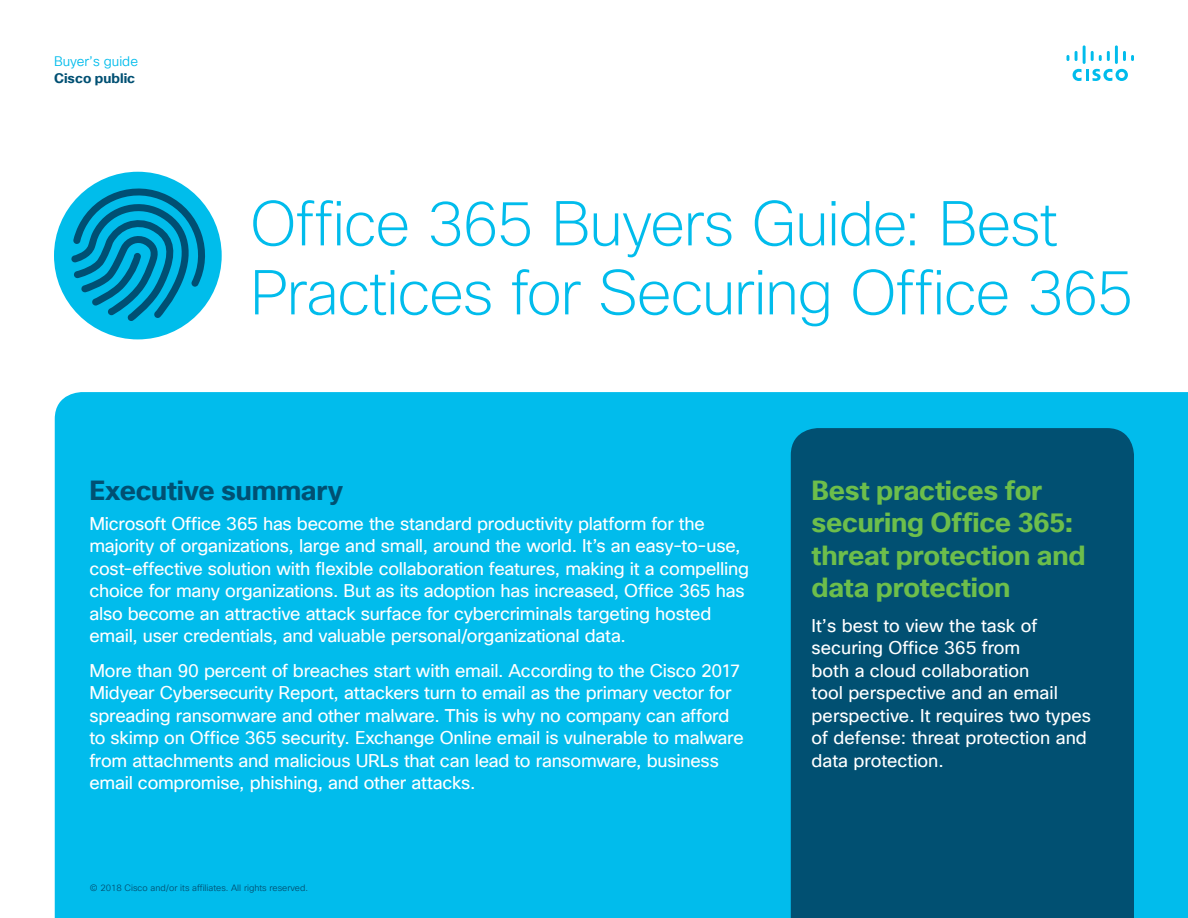
<style>
.page{position:relative;width:1188px;height:918px;background:#fff}
.page>*{position:absolute;margin:0;border:0;box-sizing:border-box;transform-origin:0 0}
.Title_Headline{font:200 61.5px/69px "Cisco Sans TT";letter-spacing:-.025em;color:#01bcec}
.Subhead2_Green{font:700 27px/32.4px "Cisco Sans TT";letter-spacing:-.01em;color:#6dbe4b}
.Subhead2_Indigo{font:700 27px "Cisco Sans TT";letter-spacing:-.01em;color:#005073}
.Intro{font:18px/22.5px "Cisco Sans TT";letter-spacing:-.015em;color:#fff}
.Body_White{font:18px/22.5px "Cisco Sans TT";color:#fff}
.t1{font:13.5px "Cisco Sans TT Light";color:#01bcec}
.t2{font:700 13.5px "Cisco Sans TT";color:#005073}
.t3{font:9px "Cisco Sans TT Light";color:#015072}
</style>
<div class="page">
<svg style="left:1073px;top:69px;width:55px;height:12px"></svg>
<svg style="left:1067px;top:55px;width:2px;height:6px"></svg>
<svg style="left:1075px;top:51px;width:3px;height:10px"></svg>
<hr style="left:1083px;top:45px;width:3px;height:19px;background:#01bcec">
<svg style="left:1091px;top:51px;width:19px;height:10px"></svg>
<hr style="left:1115px;top:45px;width:3px;height:19px;background:#01bcec">
<svg style="left:1123px;top:51px;width:11px;height:10px"></svg>
<div style="left:55px;top:392px;width:1133px;height:526px;background:#01bcec"></div>
<div style="left:791px;top:428px;width:343px;height:490px;background:#015072"></div>
<div style="left:54px;top:172px;width:168px;height:167px;background:#00bdeb;border-radius:50%"></div>
<svg style="left:71px;top:179px;width:136px;height:142px"></svg>
<p class="t1" style="left:54px;top:53px;width:86px">Buyer’s guide</p>
<p class="t2" style="left:54px;top:69px;width:83px">Cisco public</p>
<p class="Title_Headline" style="left:250px;top:191px;width:885px">Office 365 Buyers Guide: Best<br>Practices for Securing Office 365</p>
<p class="Subhead2_Indigo" style="left:89px;top:472px;width:255px">Executive summary</p>
<p class="Intro" style="left:89px;top:513px;width:661px">Microsoft Office 365 has become the standard productivity platform for the majority of organizations, large and small, around the world. It’s an easy-to-use, cost-effective solution with flexible collaboration features, making it a compelling choice for many organizations. But as its adoption has increased, Office 365 has also become an attractive attack surface for cybercriminals targeting hosted email, user credentials, and valuable personal/organizational data.</p>
<p class="Intro" style="left:89px;top:660px;width:656px">More than 90 percent of breaches start with email. According to the Cisco 2017<br>Midyear Cybersecurity Report, attackers turn to email as the primary vector for spreading ransomware and other malware. This is why no company can afford to skimp on Office 365 security. Exchange Online email is vulnerable to malware from attachments and malicious URLs that can lead to ransomware, business email compromise, phishing, and other attacks.</p>
<p class="t3" style="left:90px;top:882px;width:220px">© 2018 Cisco and/or its affiliates. All rights reserved.</p>
<p class="Subhead2_Green" style="left:812px;top:475px;width:275px">Best practices for securing Office 365: threat protection and data protection</p>
<p class="Body_White" style="left:812px;top:615px;width:281px">It’s best to view the task of securing Office 365 from<br>both a cloud collaboration<br>tool perspective and an email perspective. It requires two types of defense: threat protection and data protection.</p>
</div>
